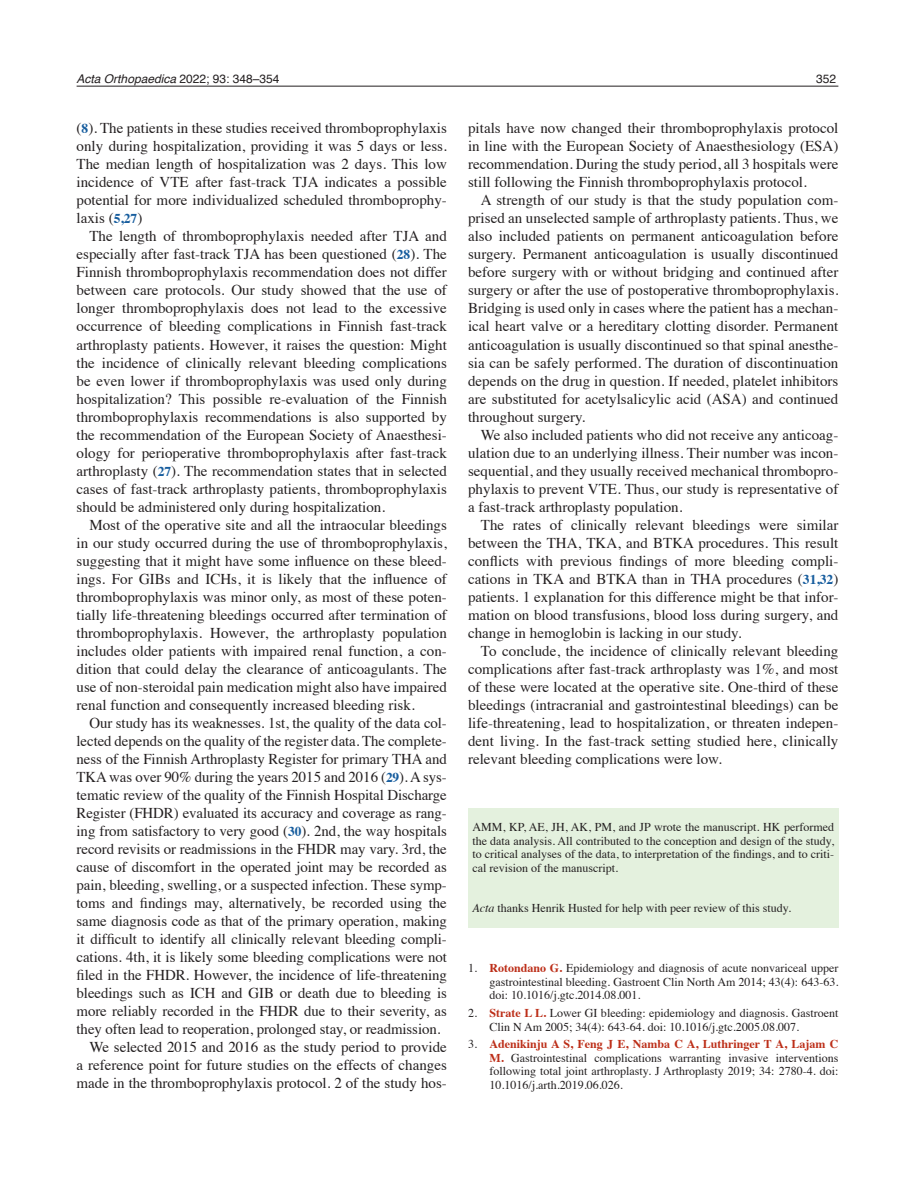
<style>
.page{position:relative;width:915px;height:1191px;background:#fff}
.page>*{position:absolute;margin:0;border:0;box-sizing:border-box;transform-origin:0 0}
.t1{font:15px/18px "Times";letter-spacing:-.005em;color:#231f20;text-align:justify}
.t2{font:12px/13.5px "Times";color:#231f20;text-align:justify}
.t3{font:italic 12px "Helvetica";color:#231f20}
.t4{font:12px "Helvetica";color:#231f20}
.s1{font-style:normal}
.s2{font-weight:700;font-size:13.5px;color:#175d9e}
.s3{font-style:italic}
.s4{font-weight:700;color:#bc2e18}
</style>
<div class="page">
<hr style="left:77px;top:86px;width:761px;height:1px;background:#231f20">
<div style="left:468px;top:808px;width:370px;height:119px;background:#e4f1de"></div>
<p class="t3" style="left:77px;top:70px;width:204px">Acta Orthopaedica <span class="s1">2022; 93: 348–354</span></p>
<p class="t4" style="left:816px;top:70px;width:22px">352</p>
<p class="t1" style="left:77px;top:118px;width:371px">(<span class="s2">8</span>). The patients in these studies received thromboprophylaxis only during hospitalization, providing it was 5 days or less.<br>The median length of hospitalization was 2 days. This low incidence of VTE after fast-track TJA indicates a possible potential for more individualized scheduled thromboprophy&shy;laxis (<span class="s2">5,27</span>)</p>
<p class="t1" style="left:77px;top:226px;width:371px;text-indent:13px">The length of thromboprophylaxis needed after TJA and especially after fast-track TJA has been questioned (<span class="s2">28</span>). The Finnish thromboprophylaxis recommendation does not differ between care protocols. Our study showed that the use of longer thromboprophylaxis does not lead to the excessive occurrence of bleeding complications in Finnish fast-track arthroplasty patients. However, it raises the question: Might the incidence of clinically relevant bleeding complications be even lower if thromboprophylaxis was used only during hospitalization? This possible re-evaluation of the Finnish thromboprophylaxis recommendations is also supported by the recommendation of the European Society of Anaesthesi&shy;ology for perioperative thromboprophylaxis after fast-track arthroplasty (<span class="s2">27</span>). The recommendation states that in selected cases of fast-track arthroplasty patients, thromboprophylaxis should be administered only during hospitalization.</p>
<p class="t1" style="left:77px;top:514px;width:371px;text-indent:13px">Most of the operative site and all the intraocular bleedings in our study occurred during the use of thromboprophylaxis, suggesting that it might have some influence on these bleed&shy;ings. For GIBs and ICHs, it is likely that the influence of thromboprophylaxis was minor only, as most of these poten&shy;tially life-threatening bleedings occurred after termination of thromboprophylaxis. However, the arthroplasty population includes older patients with impaired renal function, a con&shy;dition that could delay the clearance of anticoagulants. The use of non-steroidal pain medication might also have impaired renal function and consequently increased bleeding risk.</p>
<p class="t1" style="left:89px;top:712px;width:359px">Our study has its weaknesses. 1st, the quality of the data col-</p>
<p class="t1" style="left:77px;top:730px;width:371px">lected depends on the quality of the register data. The complete-</p>
<p class="t1" style="left:77px;top:748px;width:371px">ness of the Finnish Arthroplasty Register for primary THA and</p>
<p class="t1" style="left:77px;top:766px;width:371px">TKA was over 90% during the years 2015 and 2016 (<span class="s2">29</span>). A sys-</p>
<p class="t1" style="left:77px;top:784px;width:371px">tematic review of the quality of the Finnish Hospital Discharge</p>
<p class="t1" style="left:77px;top:802px;width:371px">Register (FHDR) evaluated its accuracy and coverage as rang-</p>
<p class="t1" style="left:77px;top:820px;width:371px">ing from satisfactory to very good (<span class="s2">30</span>). 2nd, the way hospitals</p>
<p class="t1" style="left:77px;top:838px;width:371px">record revisits or readmissions in the FHDR may vary. 3rd, the</p>
<p class="t1" style="left:77px;top:856px;width:372px">cause of discomfort in the operated joint may be recorded as</p>
<p class="t1" style="left:77px;top:874px;width:371px">pain, bleeding, swelling, or a suspected infection. These symp-</p>
<p class="t1" style="left:77px;top:892px;width:371px">toms and findings may, alternatively, be recorded using the</p>
<p class="t1" style="left:77px;top:910px;width:371px">same diagnosis code as that of the primary operation, making</p>
<p class="t1" style="left:77px;top:928px;width:371px">it difficult to identify all clinically relevant bleeding compli-</p>
<p class="t1" style="left:77px;top:946px;width:372px">cations. 4th, it is likely some bleeding complications were not</p>
<p class="t1" style="left:77px;top:964px;width:371px">filed in the FHDR. However, the incidence of life-threatening</p>
<p class="t1" style="left:77px;top:982px;width:372px">bleedings such as ICH and GIB or death due to bleeding is</p>
<p class="t1" style="left:77px;top:1000px;width:371px">more reliably recorded in the FHDR due to their severity, as</p>
<p class="t1" style="left:77px;top:1018px;width:365px">they often lead to reoperation, prolonged stay, or readmission.</p>
<p class="t1" style="left:89px;top:1036px;width:359px">We selected 2015 and 2016 as the study period to provide</p>
<p class="t1" style="left:77px;top:1054px;width:371px">a reference point for future studies on the effects of changes</p>
<p class="t1" style="left:77px;top:1072px;width:371px">made in the thromboprophylaxis protocol. 2 of the study hos-</p>
<p class="t1" style="left:468px;top:118px;width:371px">pitals have now changed their thromboprophylaxis protocol in line with the European Society of Anaesthesiology (ESA) recommendation. During the study period, all 3 hospitals were still following the Finnish thromboprophylaxis protocol.</p>
<p class="t1" style="left:468px;top:190px;width:371px;text-indent:13px">A strength of our study is that the study population com&shy;prised an unselected sample of arthroplasty patients. Thus, we also included patients on permanent anticoagulation before surgery. Permanent anticoagulation is usually discontinued before surgery with or without bridging and continued after surgery or after the use of postoperative thromboprophylaxis.<br>Bridging is used only in cases where the patient has a mechan&shy;ical heart valve or a hereditary clotting disorder. Permanent anticoagulation is usually discontinued so that spinal anesthe&shy;sia can be safely performed. The duration of discontinuation depends on the drug in question. If needed, platelet inhibitors are substituted for acetylsalicylic acid (ASA) and continued throughout surgery.</p>
<p class="t1" style="left:468px;top:424px;width:371px;text-indent:13px">We also included patients who did not receive any anticoag&shy;ulation due to an underlying illness. Their number was incon&shy;sequential, and they usually received mechanical thrombopro&shy;phylaxis to prevent VTE. Thus, our study is representative of a fast-track arthroplasty population.</p>
<p class="t1" style="left:468px;top:514px;width:371px;text-indent:13px">The rates of clinically relevant bleedings were similar between the THA, TKA, and BTKA procedures. This result conflicts with previous findings of more bleeding compli&shy;cations in TKA and BTKA than in THA procedures (<span class="s2">31,32</span>) patients. 1 explanation for this difference might be that infor&shy;mation on blood transfusions, blood loss during surgery, and change in hemoglobin is lacking in our study.</p>
<p class="t1" style="left:468px;top:640px;width:371px;text-indent:13px">To conclude, the incidence of clinically relevant bleeding complications after fast-track arthroplasty was 1%, and most of these were located at the operative site. One-third of these bleedings (intracranial and gastrointestinal bleedings) can be life-threatening, lead to hospitalization, or threaten indepen&shy;dent living. In the fast-track setting studied here, clinically relevant bleeding complications were low.</p>
<p class="t2" style="left:472px;top:819px;width:363px">AMM, KP, AE, JH, AK, PM, and JP wrote the manuscript. HK performed the data analysis. All contributed to the conception and design of the study, to critical analyses of the data, to interpretation of the findings, and to criti&shy;cal revision of the manuscript.</p>
<p class="t2" style="left:472px;top:900px;width:320px"><span class="s3">Acta</span> thanks Henrik Husted for help with peer review of this study.</p>
<p class="t2" style="left:489px;top:960px;width:350px;text-indent:-21px">1. <span class="s4">Rotondano G.</span> Epidemiology and diagnosis of acute nonvariceal upper gastrointestinal bleeding. Gastroent Clin North Am 2014; 43(4): 643-63. doi: 10.1016/j.gtc.2014.08.001.</p>
<p class="t2" style="left:489px;top:1005px;width:350px;text-indent:-21px">2. <span class="s4">Strate L L.</span> Lower GI bleeding: epidemiology and diagnosis. Gastroent<br>Clin N Am 2005; 34(4): 643-64. doi: 10.1016/j.gtc.2005.08.007.</p>
<p class="t2" style="left:489px;top:1036px;width:350px;text-indent:-21px">3. <span class="s4">Adenikinju A S, Feng J E, Namba C A, Luthringer T A, Lajam C M.</span> Gastrointestinal complications warranting invasive interventions following total joint arthroplasty. J Arthroplasty 2019; 34: 2780-4. doi:<br>10.1016/j.arth.2019.06.026.</p>
</div>
